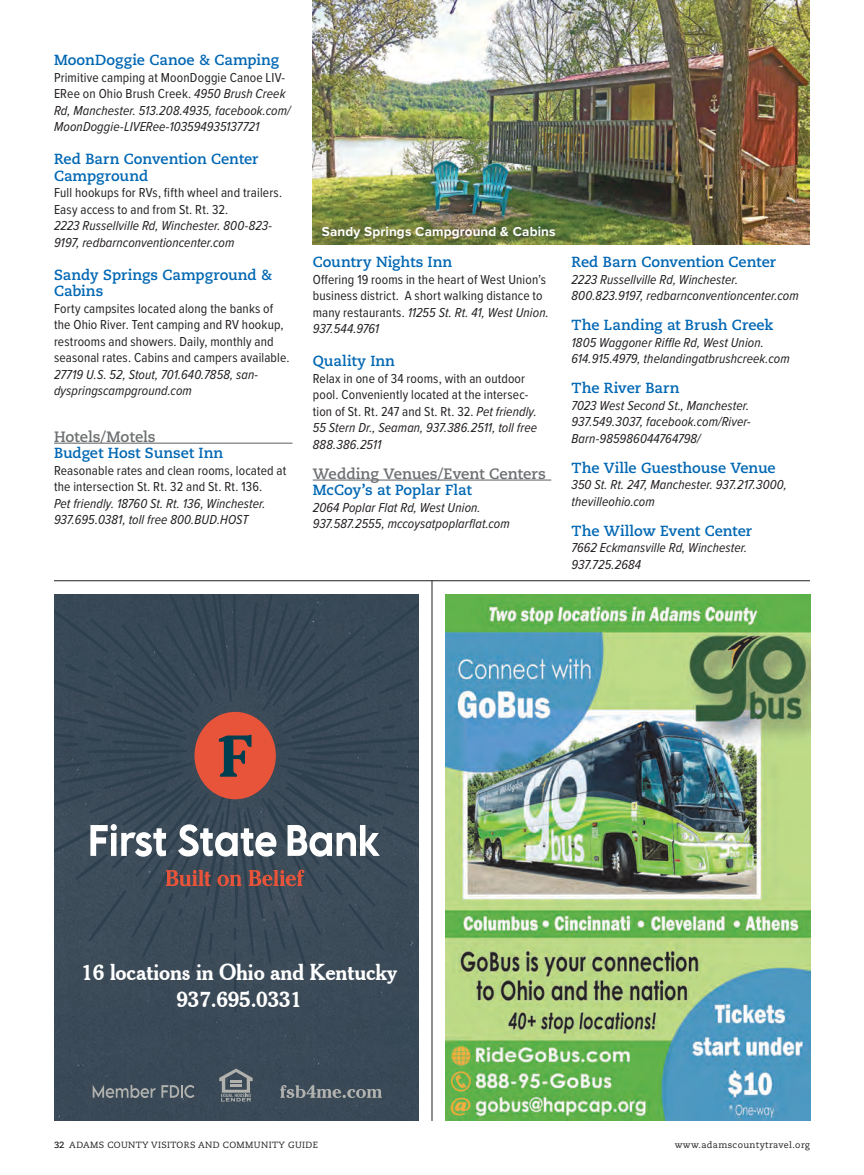
<style>
.page{position:relative;width:864px;height:1175px;background:#fff}
.page>*{position:absolute;margin:0;border:0;box-sizing:border-box;transform-origin:0 0}
.t1{font:700 22.5px/27px "Cheltenham BT";letter-spacing:-.01em;color:#fff;text-align:center;scale:.94 1}
.Biz_Directory_Headin{font:700 15px "Caecilia LT Pro 75";letter-spacing:-.005em;color:#6d6f71}
.lodging_biz_name{font:700 14.7px/16.5px "Caecilia LT Pro 75";color:#0067b3}
.lodging_listing{font:italic 13.5px/16.5px "Proxima Nova Cond";letter-spacing:.005em;color:#231f20}
.lodging_listing-2{font:13.5px/16.5px "Proxima Nova Cond";letter-spacing:.01em;color:#231f20}
.t2{font:700 13.5px "Proxima Nova";letter-spacing:.01em;color:#fff}
.t3{font:9px "Caecilia LT Pro 55 Roman";letter-spacing:.04em;color:#231f20}
.s1{font-style:normal}
.s2{font-style:italic}
.s3{font-family:"Caecilia LT Pro 75";font-weight:700}
</style>
<div class="page">
<hr style="left:54px;top:580px;width:756px;height:1px;background:#231f20">
<hr style="left:432px;top:580px;width:1px;height:540px;background:#231f20">
<hr style="left:54px;top:442px;width:238px;height:2px;background:#6d6f71">
<hr style="left:313px;top:479px;width:238px;height:1px;background:#6d6f71">
<img style="left:313px;top:0;width:497px;height:245px">
<div style="left:313px;top:218px;width:251px;height:30px;background:#231f20;opacity:.75"></div>
<div style="left:54px;top:1012px;width:364px;height:108px;background:#3b4957"></div>
<svg style="left:54px;top:594px;width:364px;height:418px;background:#454e59"></svg>
<svg style="left:219px;top:1068px;width:34px;height:33px"></svg>
<svg style="left:93px;top:1084px;width:101px;height:14px"></svg>
<svg style="left:280px;top:1085px;width:102px;height:13px"></svg>
<img style="left:446px;top:594px;width:364px;height:526px">
<p class="lodging_biz_name" style="left:54px;top:51px;width:227px">MoonDoggie Canoe &amp; Camping</p>
<p class="lodging_listing" style="left:54px;top:68px;width:238px"><span class="s1">Primitive camping at MoonDoggie Canoe LIV-ERee on Ohio Brush Creek.</span> 4950 Brush Creek Rd, Manchester. 513.208.4935, facebook.com/ MoonDoggie-LIVERee-103594935137721</p>
<p class="lodging_biz_name" style="left:54px;top:150px;width:206px">Red Barn Convention Center<br>Campground</p>
<p class="lodging_listing-2" style="left:54px;top:184px;width:230px">Full hookups for RVs, fifth wheel and trailers.<br>Easy access to and from St. Rt. 32.</p>
<p class="lodging_listing" style="left:54px;top:217px;width:220px">2223 Russellville Rd, Winchester. 800-823-<br>9197, redbarnconventioncenter.com</p>
<p class="lodging_biz_name" style="left:54px;top:266px;width:220px">Sandy Springs Campground &amp;<br>Cabins</p>
<p class="lodging_listing-2" style="left:54px;top:299px;width:237px">Forty campsites located along the banks of the Ohio River. Tent camping and RV hookup, restrooms and showers. Daily, monthly and seasonal rates. Cabins and campers available.<br><span class="s2">27719 U.S. 52, Stout, 701.640.7858, san&shy;dyspringscampground.com</span></p>
<p class="Biz_Directory_Headin" style="left:54px;top:426px;width:103px">Hotels/Motels</p>
<p class="lodging_biz_name" style="left:54px;top:444px;width:171px">Budget Host Sunset Inn</p>
<p class="lodging_listing-2" style="left:54px;top:461px;width:234px">Reasonable rates and clean rooms, located at the intersection St. Rt. 32 and St. Rt. 136.</p>
<p class="lodging_listing" style="left:54px;top:494px;width:213px">Pet friendly. 18760 St. Rt. 136, Winchester.<br>937.695.0381, toll free 800.BUD.HOST</p>
<p class="t2" style="left:322px;top:222px;width:235px">Sandy Springs Campground &amp; Cabins</p>
<p class="lodging_biz_name" style="left:313px;top:253px;width:141px">Country Nights Inn</p>
<p class="lodging_listing-2" style="left:313px;top:270px;width:238px">Offering 19 rooms in the heart of West Union’s business district. A short walking distance to many restaurants. <span class="s2">11255 St. Rt. 41, West Union.<br>937.544.9761</span></p>
<p class="lodging_biz_name" style="left:313px;top:352px;width:84px">Quality Inn</p>
<p class="lodging_listing-2" style="left:313px;top:369px;width:226px">Relax in one of 34 rooms, with an outdoor pool. Conveniently located at the intersec&shy;tion of St. Rt. 247 and St. Rt. 32. <span class="s2">Pet friendly.<br>55 Stern Dr., Seaman, 937.386.2511, toll free 888.386.2511</span></p>
<p class="Biz_Directory_Headin" style="left:313px;top:463px;width:235px">Wedding Venues/Event Centers</p>
<p class="lodging_biz_name" style="left:313px;top:481px;width:161px">McCoy’s at Poplar Flat</p>
<p class="lodging_listing" style="left:313px;top:498px;width:199px">2064 Poplar Flat Rd, West Union.<br>937.587.2555, mccoysatpoplarflat.com</p>
<p class="lodging_biz_name" style="left:572px;top:253px;width:206px">Red Barn Convention Center</p>
<p class="lodging_listing" style="left:572px;top:270px;width:229px">2223 Russellville Rd, Winchester.<br>800.823.9197, redbarnconventioncenter.com</p>
<p class="lodging_biz_name" style="left:572px;top:316px;width:204px">The Landing at Brush Creek</p>
<p class="lodging_listing" style="left:572px;top:333px;width:220px">1805 Waggoner Riffle Rd, West Union.<br>614.915.4979, thelandingatbrushcreek.com</p>
<p class="lodging_biz_name" style="left:572px;top:379px;width:110px">The River Barn</p>
<p class="lodging_listing" style="left:572px;top:396px;width:181px;text-align:justify">7023 West Second St., Manchester.<br>937.549.3037, facebook.com/River-Barn-985986044764798/</p>
<p class="lodging_biz_name" style="left:572px;top:459px;width:206px">The Ville Guesthouse Venue</p>
<p class="lodging_listing" style="left:572px;top:476px;width:217px">350 St. Rt. 247, Manchester. 937.217.3000, thevilleohio.com</p>
<p class="lodging_biz_name" style="left:572px;top:522px;width:182px">The Willow Event Center</p>
<p class="lodging_listing" style="left:572px;top:539px;width:177px">7662 Eckmansville Rd, Winchester.<br>937.725.2684</p>
<p class="t1" style="left:82px;top:957px;width:337px">16 locations in Ohio and Kentucky<br>937.695.0331</p>
<p class="t3" style="left:54px;top:1139px;width:265px"><span class="s3">32</span> ADAMS COUNTY VISITORS AND COMMUNITY GUIDE</p>
<p class="t3" style="left:675px;top:1139px;width:137px">www.adamscountytravel.org</p>
</div>
